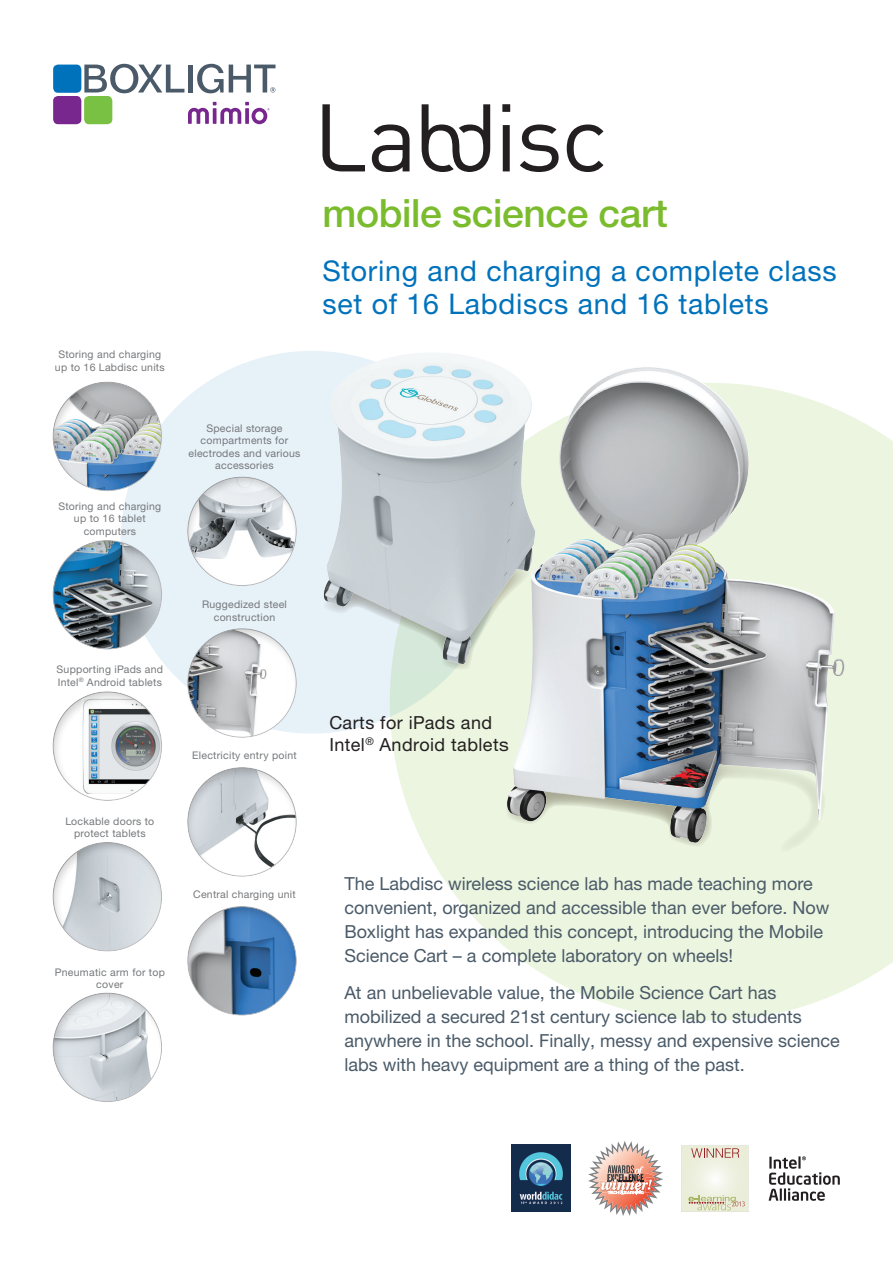
<style>
.page{position:relative;width:893px;height:1263px;background:#fff}
.page>*{position:absolute;margin:0;border:0;box-sizing:border-box;transform-origin:0 0}
.t1{font:500 39px "Helvetica Neue LTW1 G";letter-spacing:-.01em;color:#7abc2e}
.t2{font:28.5px/33px "Helvetica Neue LTW1 G";letter-spacing:.025em;color:#0072bc}
.t3{font:18px/24px "Helvetica Neue LTW1 G";color:#4a5a68}
.t4{font:18px/21.6px "Helvetica Neue LTW1 G";letter-spacing:.025em;color:#231f20}
.t5{font:10.5px/12.6px "Helvetica Neue LTW1 G";letter-spacing:.025em;color:#76787b;text-align:center}
</style>
<div class="page">
<div style="left:120px;top:351px;width:383px;height:382px;background:#e6f1f8;border-radius:50%"></div>
<svg style="left:390px;top:435px;width:503px;height:585px;fill:#ebf5df"></svg>
<svg style="left:322px;top:104px;width:43px;height:67px"></svg>
<svg style="left:372px;top:124px;width:38px;height:48px"></svg>
<svg style="left:502px;top:104px;width:8px;height:67px"></svg>
<svg style="left:520px;top:124px;width:39px;height:48px"></svg>
<svg style="left:567px;top:124px;width:36px;height:48px"></svg>
<svg style="left:422px;top:104px;width:68px;height:68px"></svg>
<svg style="left:390px;top:666px;width:49px;height:5px"></svg>
<img style="left:323px;top:351px;width:116px;height:315px">
<svg style="left:588px;top:1141px;width:75px;height:75px"></svg>
<svg style="left:769px;top:1156px;width:71px;height:45px"></svg>
<img style="left:511px;top:1144px;width:59px;height:68px">
<svg style="left:681px;top:1145px;width:68px;height:67px;background:#e6e4d1"></svg>
<div style="left:52px;top:691px;width:112px;height:110px;background:#231f20;opacity:.2"></div>
<div style="left:52px;top:382px;width:112px;height:109px;background:#231f20;opacity:.2"></div>
<div style="left:52px;top:540px;width:112px;height:110px;background:#231f20;opacity:.2"></div>
<div style="left:52px;top:842px;width:112px;height:109px;background:#231f20;opacity:.2"></div>
<div style="left:187px;top:477px;width:112px;height:109px;background:#231f20;opacity:.2"></div>
<div style="left:187px;top:628px;width:112px;height:110px;background:#231f20;opacity:.2"></div>
<div style="left:187px;top:767px;width:112px;height:110px;background:#231f20;opacity:.2"></div>
<div style="left:187px;top:906px;width:112px;height:110px;background:#231f20;opacity:.2"></div>
<div style="left:52px;top:993px;width:112px;height:109px;background:#231f20;opacity:.2"></div>
<img style="left:439px;top:353px;width:445px;height:530px">
<svg style="left:84px;top:64px;width:100px;height:29px"></svg>
<div style="left:188px;top:65px;width:5px;height:27px;background:#4a5a68"></div>
<svg style="left:197px;top:64px;width:79px;height:29px"></svg>
<div style="left:53px;top:65px;width:28px;height:28px;background:#0072bc;border-radius:5px"></div>
<div style="left:53px;top:96px;width:28px;height:28px;background:#77278d;border-radius:5px"></div>
<div style="left:84px;top:96px;width:28px;height:28px;background:#79c142;border-radius:5px"></div>
<svg style="left:188px;top:102px;width:81px;height:22px"></svg>
<p class="t5" style="left:55px;top:348px;width:111px">Storing and charging up to 16 Labdisc units</p>
<p class="t5" style="left:58px;top:499px;width:104px">Storing and charging up to 16 tablet computers</p>
<p class="t1" style="left:322px;top:189px;width:347px">mobile science cart</p>
<p class="t2" style="left:322px;top:254px;width:516px">Storing and charging a complete class set of 16 Labdiscs and 16 tablets</p>
<p class="t5" style="left:189px;top:421px;width:113px">Special storage compartments for electrodes and various accessories</p>
<p class="t5" style="left:57px;top:663px;width:108px;text-align:left">Supporting iPads and<br>Intel<sup>®</sup> Android tablets</p>
<p class="t5" style="left:65px;top:814px;width:90px">Lockable doors to protect tablets</p>
<p class="t5" style="left:55px;top:966px;width:112px">Pneumatic arm for top cover</p>
<p class="t5" style="left:202px;top:598px;width:86px">Ruggedized steel construction</p>
<p class="t5" style="left:192px;top:749px;width:106px">Electricity entry point</p>
<p class="t5" style="left:193px;top:888px;width:104px">Central charging unit</p>
<p class="t4" style="left:329px;top:712px;width:180px">Carts for iPads and<br>Intel<sup>®</sup> Android tablets</p>
<p class="t3" style="left:344px;top:871px;width:487px">The Labdisc wireless science lab has made teaching more convenient, organized and accessible than ever before. Now Boxlight has expanded this concept, introducing the Mobile Science Cart – a complete laboratory on wheels!</p>
<p class="t3" style="left:344px;top:980px;width:497px">At an unbelievable value, the Mobile Science Cart has mobilized a secured 21st century science lab to students anywhere in the school. Finally, messy and expensive science labs with heavy equipment are a thing of the past.</p>
</div>
